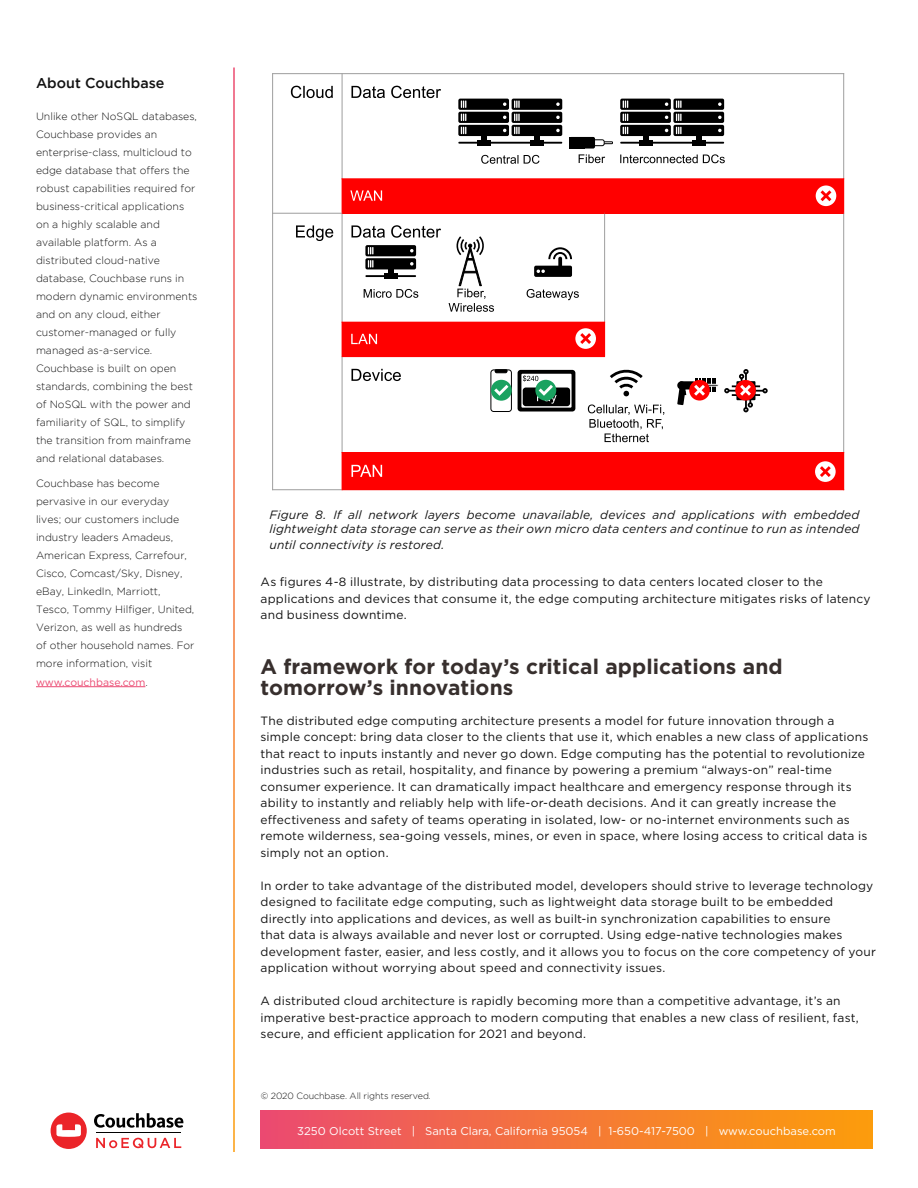
<style>
.page{position:relative;width:918px;height:1188px;background:#fff}
.page>*{position:absolute;margin:0;border:0;box-sizing:border-box;transform-origin:0 0}
.t1{font:700 21px/21px "Gotham";letter-spacing:.005em;color:#372f2d}
.t2{font:500 14.25px "Gotham";color:#121212}
.t3{font:12px/16.5px "Gotham";letter-spacing:.015em;color:#121212}
.t4{font:italic 12px/14.4px "Gotham";letter-spacing:.01em;color:#121212}
.t5{font:11.25px "Gotham";color:#fff}
.t6{font:300 10.5px/18px "Gotham";color:#121212}
.t7{font:300 9px "Gotham";letter-spacing:-.01em;color:#121212}
.s1{font-weight:400;color:#eb4971}
</style>
<div class="page">
<svg style="left:51px;top:1113px;width:36px;height:36px"></svg>
<svg style="left:94px;top:1113px;width:90px;height:15px"></svg>
<hr style="left:96px;top:1132px;width:85px;height:1px;background:#000">
<svg style="left:96px;top:1138px;width:85px;height:10px"></svg>
<div style="left:261px;top:1110px;width:612px;height:39px;background:linear-gradient(to right,#eb4b6e,#fda008)"></div>
<hr style="left:36px;top:686px;width:109px;height:1px;background:#eb4971">
<div style="left:342px;top:179px;width:502px;height:34px;background:#f00"></div>
<div style="left:342px;top:322px;width:263px;height:35px;background:#f00"></div>
<div style="left:342px;top:453px;width:502px;height:37px;background:#f00"></div>
<hr style="left:272px;top:73px;width:1px;height:417px;background:#9e9e9e">
<hr style="left:342px;top:73px;width:1px;height:105px;background:#9e9e9e">
<hr style="left:342px;top:213px;width:1px;height:109px;background:#9e9e9e">
<hr style="left:342px;top:356px;width:1px;height:96px;background:#9e9e9e">
<hr style="left:604px;top:213px;width:1px;height:109px;background:#9e9e9e">
<hr style="left:843px;top:73px;width:1px;height:105px;background:#9e9e9e">
<hr style="left:843px;top:213px;width:1px;height:239px;background:#9e9e9e">
<hr style="left:272px;top:73px;width:572px;height:1px;background:#9e9e9e">
<hr style="left:342px;top:178px;width:502px;height:1px;background:#f00">
<hr style="left:272px;top:213px;width:70px;height:1px;background:#9e9e9e">
<hr style="left:342px;top:213px;width:502px;height:1px;background:#f00">
<hr style="left:342px;top:356px;width:263px;height:1px;background:#f00">
<hr style="left:342px;top:452px;width:502px;height:1px;background:#f00">
<hr style="left:272px;top:489px;width:70px;height:1px;background:#9e9e9e">
<svg style="left:291px;top:86px;width:42px;height:12px"></svg>
<svg style="left:351px;top:86px;width:90px;height:12px"></svg>
<svg style="left:350px;top:190px;width:32px;height:11px"></svg>
<svg style="left:296px;top:225px;width:37px;height:16px"></svg>
<svg style="left:351px;top:225px;width:90px;height:13px"></svg>
<svg style="left:351px;top:334px;width:26px;height:10px"></svg>
<svg style="left:351px;top:369px;width:50px;height:12px"></svg>
<svg style="left:351px;top:465px;width:31px;height:12px"></svg>
<div style="left:384px;top:273px;width:13px;height:6px;background:#000"></div>
<svg style="left:365px;top:245px;width:51px;height:32px"></svg>
<svg style="left:364px;top:289px;width:54px;height:9px"></svg>
<svg style="left:527px;top:289px;width:52px;height:11px"></svg>
<svg style="left:534px;top:247px;width:38px;height:30px"></svg>
<svg style="left:449px;top:236px;width:45px;height:76px"></svg>
<svg style="left:610px;top:369px;width:33px;height:27px"></svg>
<svg style="left:588px;top:405px;width:76px;height:37px"></svg>
<div style="left:530px;top:140px;width:14px;height:6px;background:#000"></div>
<div style="left:477px;top:140px;width:13px;height:6px;background:#000"></div>
<svg style="left:458px;top:99px;width:104px;height:45px"></svg>
<div style="left:692px;top:140px;width:14px;height:6px;background:#000"></div>
<div style="left:639px;top:140px;width:13px;height:6px;background:#000"></div>
<svg style="left:620px;top:99px;width:104px;height:45px"></svg>
<svg style="left:481px;top:155px;width:59px;height:9px"></svg>
<svg style="left:620px;top:154px;width:105px;height:9px"></svg>
<svg style="left:569px;top:137px;width:44px;height:26px"></svg>
<svg style="left:816px;top:186px;width:20px;height:20px"></svg>
<svg style="left:575px;top:328px;width:21px;height:21px"></svg>
<svg style="left:815px;top:461px;width:21px;height:21px"></svg>
<svg style="left:677px;top:369px;width:91px;height:44px"></svg>
<svg style="left:518px;top:370px;width:57px;height:42px"></svg>
<svg style="left:490px;top:369px;width:22px;height:43px"></svg>
<p class="t2" style="left:36px;top:75px;width:130px">About Couchbase</p>
<p class="t6" style="left:36px;top:107px;width:163px">Unlike other NoSQL databases,<br>Couchbase provides an enterprise-class, multicloud to edge database that offers the robust capabilities required for business-critical applications on a highly scalable and available platform. As a distributed cloud-native database, Couchbase runs in modern dynamic environments and on any cloud, either customer-managed or fully managed as-a-service.<br>Couchbase is built on open standards, combining the best of NoSQL with the power and familiarity of SQL, to simplify the transition from mainframe and relational databases.</p>
<p class="t6" style="left:36px;top:474px;width:160px">Couchbase has become pervasive in our everyday lives; our customers include industry leaders Amadeus,<br>American Express, Carrefour,<br>Cisco, Comcast/Sky, Disney, eBay, LinkedIn, Marriott,<br>Tesco, Tommy Hilfiger, United,<br>Verizon, as well as hundreds of other household names. For more information, visit <span class="s1">www.couchbase.com</span>.</p>
<p class="t4" style="left:270px;top:507px;width:591px">Figure 8. If all network layers become unavailable, devices and applications with embedded lightweight data storage can serve as their own micro data centers and continue to run as intended</p>
<p class="t4" style="left:270px;top:538px;width:176px">until connectivity is restored.</p>
<p class="t3" style="left:261px;top:573px;width:612px">As figures 4-8 illustrate, by distributing data processing to data centers located closer to the applications and devices that consume it, the edge computing architecture mitigates risks of latency and business downtime.</p>
<h1 class="t1" style="left:261px;top:656px;width:524px">A framework for today’s critical applications and tomorrow’s innovations</h1>
<p class="t3" style="left:261px;top:712px;width:609px">The distributed edge computing architecture presents a model for future innovation through a simple concept: bring data closer to the clients that use it, which enables a new class of applications that react to inputs instantly and never go down. Edge computing has the potential to revolutionize industries such as retail, hospitality, and finance by powering a premium “always-on” real-time consumer experience. It can dramatically impact healthcare and emergency response through its ability to instantly and reliably help with life-or-death decisions. And it can greatly increase the effectiveness and safety of teams operating in isolated, low- or no-internet environments such as remote wilderness, sea-going vessels, mines, or even in space, where losing access to critical data is simply not an option.</p>
<p class="t3" style="left:261px;top:877px;width:617px">In order to take advantage of the distributed model, developers should strive to leverage technology designed to facilitate edge computing, such as lightweight data storage built to be embedded directly into applications and devices, as well as built-in synchronization capabilities to ensure<br>that data is always available and never lost or corrupted. Using edge-native technologies makes development faster, easier, and less costly, and it allows you to focus on the core competency of your application without worrying about speed and connectivity issues.</p>
<p class="t3" style="left:261px;top:993px;width:600px">A distributed cloud architecture is rapidly becoming more than a competitive advantage, it’s an imperative best-practice approach to modern computing that enables a new class of resilient, fast, secure, and efficient application for 2021 and beyond.</p>
<p class="t7" style="left:261px;top:1090px;width:172px">© 2020 Couchbase. All rights reserved.</p>
<p class="t5" style="left:297px;top:1124px;width:540px">3250 Olcott Street | Santa Clara, California 95054 | 1-650-417-7500 | www.couchbase.com</p>
</div>
